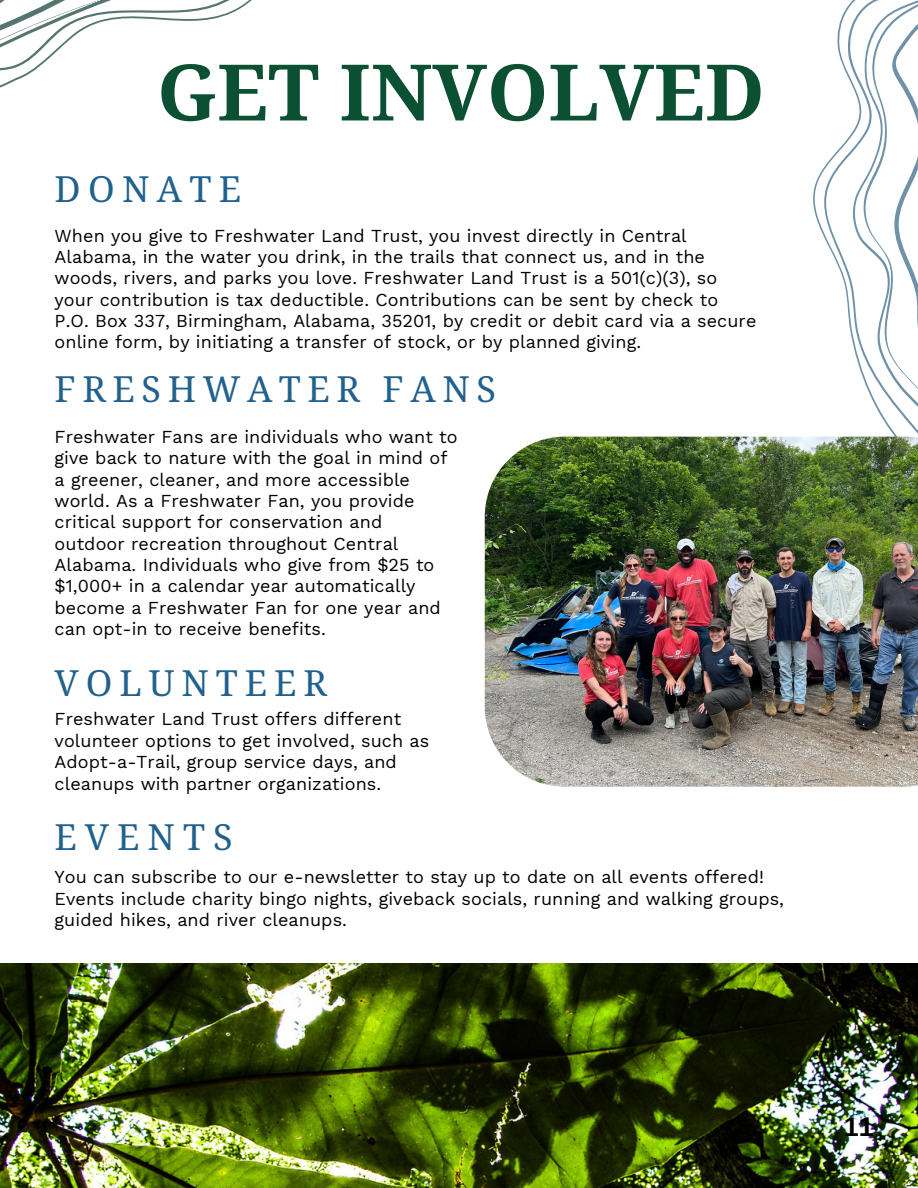
<style>
.page{position:relative;width:918px;height:1188px;background:#fff}
.page>*{position:absolute;margin:0;border:0;box-sizing:border-box;transform-origin:0 0}
.t1{font:700 78px "Noto Serif";color:#0c5033}
.t2{font:36px "Noto Serif";letter-spacing:.19em;color:#21618e}
.t3{font:700 27px "Arimo";color:#000}
.t4{font:18px/21.3px "Work Sans";letter-spacing:.005em;color:#000}
</style>
<div class="page">
<svg style="left:0;top:0;width:252px;height:88px"></svg>
<div style="left:66px;top:49px;width:790px;height:86px;background:#fff"></div>
<svg style="left:813px;top:0;width:105px;height:437px"></svg>
<img style="left:485px;top:437px;width:433px;height:350px">
<img style="left:0;top:963px;width:918px;height:225px">
<p class="t1" style="left:157px;top:37px;width:609px">GET INVOLVED</p>
<p class="t2" style="left:55px;top:164px;width:188px">DONATE</p>
<p class="t4" style="left:55px;top:225px;width:703px">When you give to Freshwater Land Trust, you invest directly in Central Alabama, in the water you drink, in the trails that connect us, and in the woods, rivers, and parks you love. Freshwater Land Trust is a 501(c)(3), so your contribution is tax deductible. Contributions can be sent by check to P.O. Box 337, Birmingham, Alabama, 35201, by credit or debit card via a secure online form, by initiating a transfer of stock, or by planned giving.</p>
<p class="t2" style="left:55px;top:363px;width:443px">FRESHWATER FANS</p>
<h2 class="t4" style="left:55px;top:426px;width:405px">Freshwater Fans are individuals who want to give back to nature with the goal in mind of a greener, cleaner, and more accessible world. As a Freshwater Fan, you provide critical support for conservation and<br>outdoor recreation throughout Central Alabama. Individuals who give from $25 to $1,000+ in a calendar year automatically become a Freshwater Fan for one year and can opt-in to receive benefits.</h2>
<h2 class="t2" style="left:55px;top:657px;width:274px">VOLUNTEER</h2>
<p class="t4" style="left:55px;top:709px;width:376px">Freshwater Land Trust offers different volunteer options to get involved, such as Adopt-a-Trail, group service days, and cleanups with partner organizations.</p>
<h2 class="t2" style="left:55px;top:812px;width:180px">EVENTS</h2>
<h2 class="t4" style="left:55px;top:867px;width:731px">You can subscribe to our e-newsletter to stay up to date on all events offered!<br>Events include charity bingo nights, giveback socials, running and walking groups, guided hikes, and river cleanups.</h2>
<p class="t3" style="left:844px;top:1112px;width:32px">11</p>
</div>
